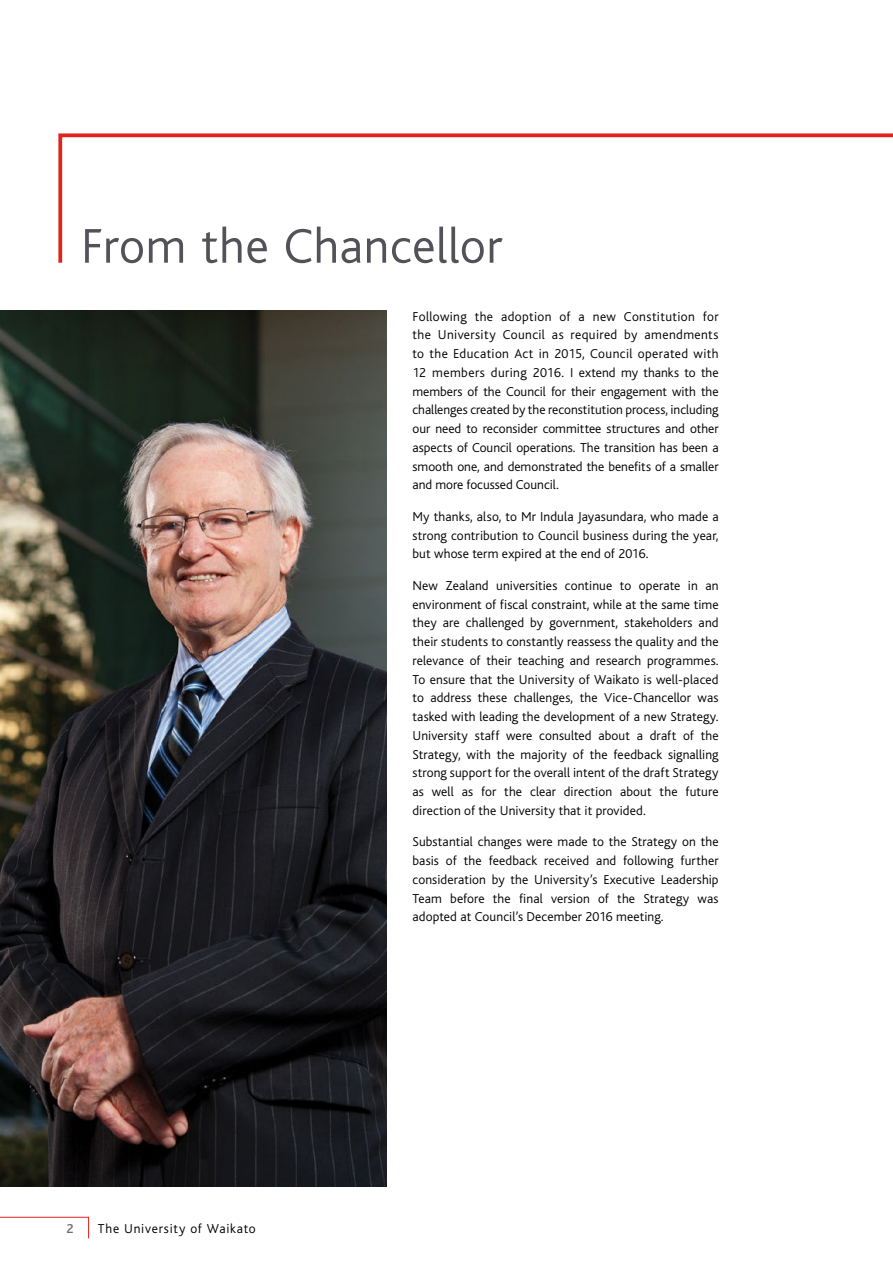
<style>
.page{position:relative;width:893px;height:1263px;background:#fff}
.page>*{position:absolute;margin:0;border:0;box-sizing:border-box;transform-origin:0 0}
.Heading_1{font:300 51px "Bliss CE";letter-spacing:.01em;color:#525258}
.Body_Copy{font:300 13.5px/18.8px "Bliss CE";letter-spacing:.005em;color:#000;text-align:justify}
.Body_Copy-2{font:300 13.5px "Bliss CE";letter-spacing:.055em;color:#000}
.t1{font:500 13.5px "Bliss CE";color:#6d6e71}
</style>
<div class="page">
<img style="left:0;top:310px;width:387px;height:876px">
<svg style="left:58px;top:133px;width:835px;height:130px"></svg>
<svg style="left:0;top:1217px;width:89px;height:22px"></svg>
<p class="Heading_1" style="left:81px;top:219px;width:423px">From the Chancellor</p>
<p class="t1" style="left:67px;top:1221px;width:9px">2</p>
<p class="Body_Copy-2" style="left:98px;top:1221px;width:160px">The University of Waikato</p>
<p class="Body_Copy" style="left:412px;top:307px;width:308px">Following the adoption of a new Constitution for the University Council as required by amendments to the Education Act in 2015, Council operated with 12 members during 2016. I extend my thanks to the members of the Council for their engagement with the challenges created by the reconstitution process, including our need to reconsider committee structures and other aspects of Council operations. The transition has been a smooth one, and demonstrated the benefits of a smaller and more focussed Council.</p>
<p class="Body_Copy" style="left:412px;top:507px;width:308px">My thanks, also, to Mr Indula Jayasundara, who made a strong contribution to Council business during the year, but whose term expired at the end of 2016.</p>
<p class="Body_Copy" style="left:412px;top:576px;width:308px">New Zealand universities continue to operate in an environment of fiscal constraint, while at the same time they are challenged by government, stakeholders and their students to constantly reassess the quality and the relevance of their teaching and research programmes.<br>To ensure that the University of Waikato is well-placed to address these challenges, the Vice-Chancellor was tasked with leading the development of a new Strategy.<br>University staff were consulted about a draft of the Strategy, with the majority of the feedback signalling strong support for the overall intent of the draft Strategy as well as for the clear direction about the future direction of the University that it provided.</p>
<p class="Body_Copy" style="left:412px;top:833px;width:308px">Substantial changes were made to the Strategy on the basis of the feedback received and following further consideration by the University’s Executive Leadership Team before the final version of the Strategy was adopted at Council’s December 2016 meeting.</p>
</div>
